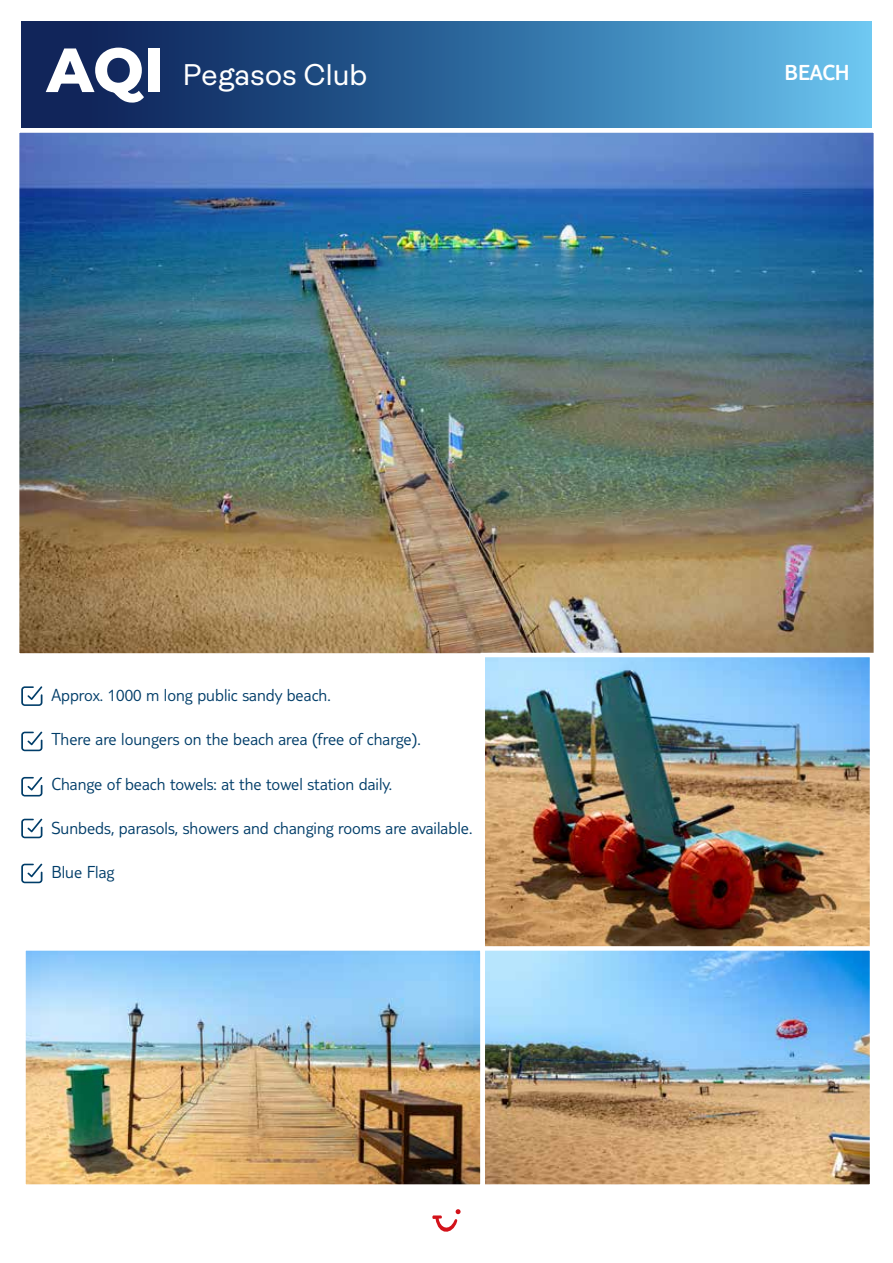
<style>
.page{position:relative;width:893px;height:1263px;background:#fff}
.page>*{position:absolute;margin:0;border:0;box-sizing:border-box;transform-origin:0 0}
.t1{font:30px "Ambit";color:#fff}
.t2{font:300 22.5px "TUI Type Pro";color:#fff}
.t3{font:300 18px "TUI Type Pro";color:#003d69}
</style>
<div class="page">
<svg style="left:21px;top:21px;width:851px;height:107px;background:#336c9f"></svg>
<svg style="left:432px;top:1209px;width:29px;height:23px"></svg>
<img style="left:20px;top:133px;width:853px;height:520px">
<div style="left:15px;top:128px;width:863px;height:530px;border:4px solid #fff"></div>
<img style="left:26px;top:951px;width:454px;height:233px">
<div style="left:21px;top:946px;width:464px;height:243px;border:4px solid #fff"></div>
<img style="left:485px;top:658px;width:384px;height:288px">
<div style="left:480px;top:653px;width:394px;height:299px;border:4px solid #fff"></div>
<img style="left:485px;top:951px;width:384px;height:233px">
<div style="left:480px;top:946px;width:394px;height:243px;border:4px solid #fff"></div>
<svg style="left:21px;top:686px;width:21px;height:20px"></svg>
<svg style="left:21px;top:777px;width:21px;height:19px"></svg>
<svg style="left:21px;top:819px;width:21px;height:19px"></svg>
<svg style="left:21px;top:863px;width:21px;height:20px"></svg>
<svg style="left:46px;top:48px;width:98px;height:55px"></svg>
<div style="left:148px;top:48px;width:12px;height:44px;background:#fff"></div>
<svg style="left:21px;top:731px;width:21px;height:20px"></svg>
<h1 class="t1" style="left:183px;top:58px;width:186px">Pegasos Club</h1>
<p class="t2" style="left:784px;top:60px;width:67px">BEACH</p>
<p class="t3" style="left:51px;top:685px;width:281px">Approx. 1000 m long public sandy beach.</p>
<p class="t3" style="left:51px;top:729px;width:371px">There are loungers on the beach area (free of charge).</p>
<p class="t3" style="left:51px;top:773px;width:342px">Change of beach towels: at the towel station daily.</p>
<p class="t3" style="left:51px;top:818px;width:422px">Sunbeds, parasols, showers and changing rooms are available.</p>
<p class="t3" style="left:51px;top:862px;width:65px">Blue Flag</p>
</div>
